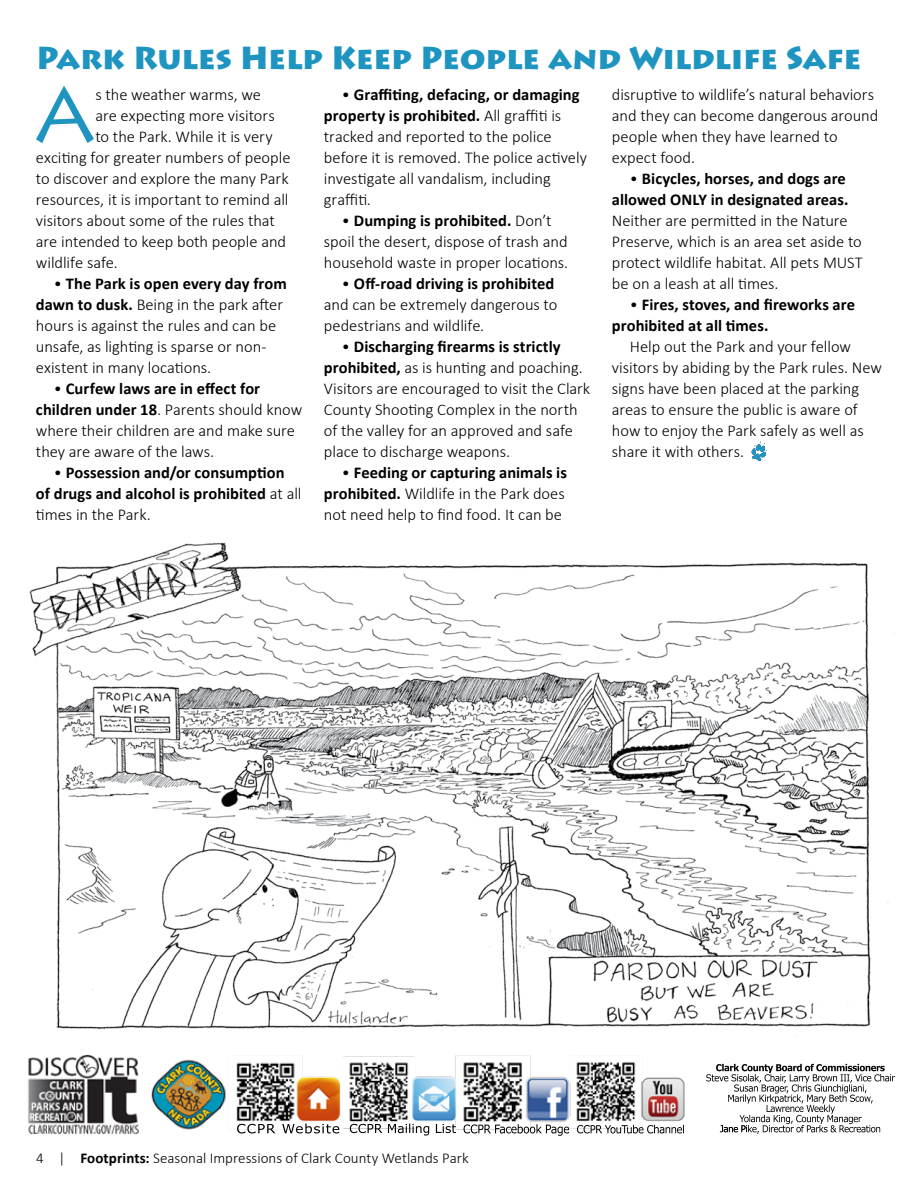
<style>
.page{position:relative;width:918px;height:1188px;background:#fff}
.page>*{position:absolute;margin:0;border:0;box-sizing:border-box;transform-origin:0 0}
.t1{font:76.2px "Lithos Pro";color:#1e94c1}
.t2{font:900 31.5px "Lithos Pro";letter-spacing:-.01em;color:#1e94c1}
.t3{font:300 16.5px/21px "Calibri";letter-spacing:-.005em;color:#000}
.t4{font:700 16.5px/21px "Calibri";color:#000}
.t5{font:300 15px "Calibri";color:#000}
.s1{font-weight:700}
.s2{font-weight:300}
</style>
<div class="page">
<img style="left:29px;top:542px;width:866px;height:494px">
<img style="left:28px;top:1054px;width:868px;height:82px">
<svg style="left:752px;top:442px;width:15px;height:19px"></svg>
<h2 class="t2" style="left:36px;top:39px;width:827px">Park Rules Help Keep People and Wildlife Safe</h2>
<h1 class="t1" style="left:34px;top:72px;width:62px">A</h1>
<p class="t3" style="left:95px;top:84px;width:167px">s the weather warms, we</p>
<p class="t3" style="left:324px;top:84px;width:265px;text-indent:18px">• <span class="s1">Graffiting, defacing, or damaging property is prohibited.</span> All graffiti is tracked and reported to the police before it is removed. The police actively investigate all vandalism, including graffiti.</p>
<p class="t3" style="left:324px;top:210px;width:246px;text-align:center">• <span class="s1">Dumping is prohibited.</span> Don’t spoil the desert, dispose of trash and household waste in proper locations.</p>
<p class="t3" style="left:324px;top:273px;width:235px;text-indent:18px">• <span class="s1">Off-road driving is prohibited </span>and can be extremely dangerous to pedestrians and wildlife.</p>
<p class="t3" style="left:324px;top:336px;width:268px;text-indent:18px">• <span class="s1">Discharging firearms is strictly prohibited,</span> as is hunting and poaching.<br>Visitors are encouraged to visit the Clark County Shooting Complex in the north of the valley for an approved and safe place to discharge weapons.</p>
<p class="t3" style="left:324px;top:462px;width:245px;text-indent:18px">• <span class="s1">Feeding or capturing animals is prohibited.</span> Wildlife in the Park does not need help to find food. It can be</p>
<p class="t3" style="left:612px;top:84px;width:268px">disruptive to wildlife’s natural behaviors and they can become dangerous around people when they have learned to expect food.</p>
<p class="t4" style="left:612px;top:168px;width:238px;text-align:right"><span class="s2">•</span> Bicycles, horses, and dogs are allowed ONLY in designated areas.</p>
<p class="t3" style="left:612px;top:210px;width:252px">Neither are permitted in the Nature Preserve, which is an area set aside to protect wildlife habitat. All pets MUST be on a leash at all times.</p>
<p class="t4" style="left:612px;top:294px;width:245px;text-indent:18px"><span class="s2">•</span> Fires, stoves, and fireworks are prohibited at all times.</p>
<p class="t3" style="left:612px;top:336px;width:271px;text-indent:18px">Help out the Park and your fellow visitors by abiding by the Park rules. New signs have been placed at the parking areas to ensure the public is aware of how to enjoy the Park safely as well as share it with others.</p>
<p class="t3" style="left:95px;top:105px;width:181px">are expecting more visitors</p>
<p class="t3" style="left:95px;top:126px;width:179px">to the Park. While it is very</p>
<p class="t3" style="left:36px;top:147px;width:256px">exciting for greater numbers of people</p>
<p class="t3" style="left:36px;top:168px;width:254px">to discover and explore the many Park</p>
<p class="t3" style="left:36px;top:189px;width:254px">resources, it is important to remind all</p>
<p class="t3" style="left:36px;top:210px;width:240px">visitors about some of the rules that</p>
<p class="t3" style="left:36px;top:231px;width:252px">are intended to keep both people and</p>
<p class="t3" style="left:36px;top:252px;width:83px">wildlife safe.</p>
<p class="t3" style="left:36px;top:273px;width:252px;text-indent:18px">• <span class="s1">The Park is open every day from dawn to dusk.</span> Being in the park after hours is against the rules and can be unsafe, as lighting is sparse or non&shy;existent in many locations.</p>
<p class="t3" style="left:36px;top:378px;width:268px;text-indent:18px">• <span class="s1">Curfew laws are in effect for children under 18</span>. Parents should know where their children are and make sure they are aware of the laws.</p>
<p class="t4" style="left:36px;top:462px;width:267px;text-indent:18px"><span class="s2">•</span> Possession and/or consumption of drugs and alcohol is prohibited <span class="s2">at all times in the Park.</span></p>
<p class="t5" style="left:36px;top:1149px;width:434px">4 | <span class="s1">Footprints:</span> Seasonal Impressions of Clark County Wetlands Park</p>
</div>
